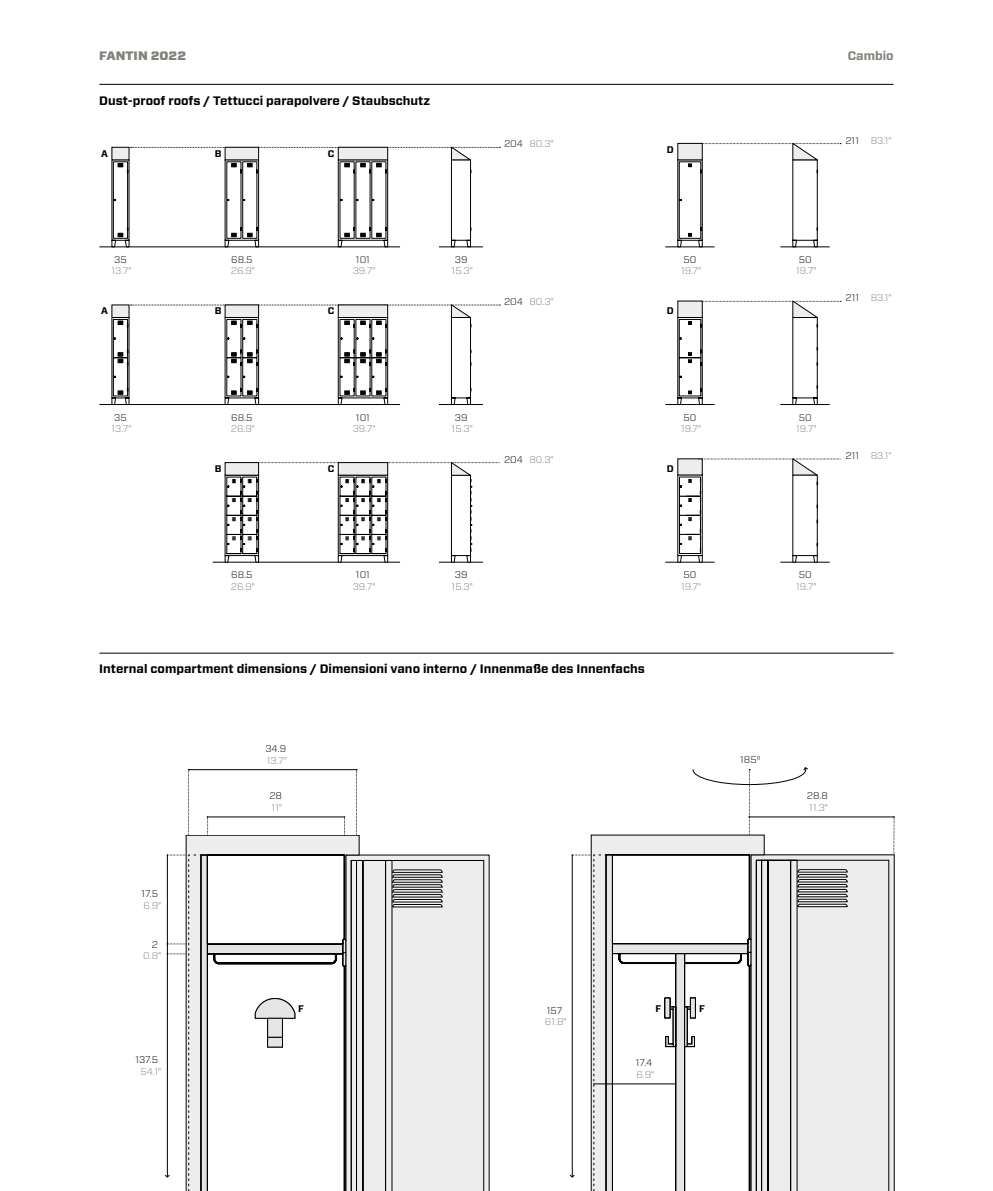
<style>
.page{position:relative;width:993px;height:1191px;background:#fff}
.page>*{position:absolute;margin:0;border:0;box-sizing:border-box;transform-origin:0 0}
.t1{font:700 12.25px "Forza";color:#000}
.t2{font:900 12.25px "Forza";color:#84817b}
.t3{font:700 12.25px "Forza";color:#84817b}
.t4{font:300 9.62px "Forza";color:#84817b}
.t5{font:300 9.62px "Forza";color:#000}
.t6{font:700 9.62px "Forza";color:#000}
.s1{color:#000}
</style>
<div class="page">
<hr style="left:100px;top:84px;width:792px;height:1px;background:#000">
<hr style="left:100px;top:652px;width:792px;height:1px;background:#000">
<svg style="left:479px;top:855px;width:10px;height:336px;background:#b8b7b7"></svg>
<svg style="left:186px;top:835px;width:173px;height:20px;background:#d9d8d8"></svg>
<svg style="left:479px;top:860px;width:4px;height:331px"></svg>
<svg style="left:201px;top:855px;width:278px;height:336px"></svg>
<svg style="left:606px;top:854px;width:12px;height:337px"></svg>
<svg style="left:255px;top:998px;width:40px;height:20px"></svg>
<div style="left:267px;top:1037px;width:15px;height:10px;background:#e6e5e4"></div>
<div style="left:267px;top:1037px;width:15px;height:10px;border:1px solid #000"></div>
<div style="left:267px;top:1018px;width:15px;height:19px;background:#e6e5e4"></div>
<div style="left:267px;top:1018px;width:15px;height:19px;border:1px solid #000"></div>
<svg style="left:207px;top:817px;width:1px;height:28px"></svg>
<svg style="left:344px;top:816px;width:1px;height:29px"></svg>
<hr style="left:207px;top:816px;width:137px;height:1px;background:#000">
<svg style="left:188px;top:769px;width:1px;height:76px"></svg>
<svg style="left:356px;top:769px;width:1px;height:76px"></svg>
<hr style="left:189px;top:769px;width:167px;height:1px;background:#000">
<hr style="left:594px;top:1083px;width:81px;height:1px;background:#000">
<svg style="left:618px;top:767px;width:276px;height:424px"></svg>
<svg style="left:165px;top:854px;width:36px;height:337px"></svg>
<svg style="left:570px;top:854px;width:36px;height:337px"></svg>
<hr style="left:99px;top:246px;width:301px;height:1px;background:#000">
<hr style="left:665px;top:246px;width:49px;height:1px;background:#000">
<hr style="left:665px;top:404px;width:49px;height:1px;background:#000">
<hr style="left:99px;top:404px;width:301px;height:1px;background:#000">
<hr style="left:213px;top:562px;width:187px;height:1px;background:#000">
<svg style="left:677px;top:143px;width:163px;height:104px"></svg>
<div style="left:677px;top:143px;width:25px;height:17px;background:#eeeded"></div>
<div style="left:677px;top:143px;width:25px;height:17px;border:1px solid #000"></div>
<svg style="left:677px;top:301px;width:163px;height:104px"></svg>
<hr style="left:439px;top:562px;width:44px;height:1px;background:#000">
<svg style="left:225px;top:462px;width:275px;height:100px"></svg>
<svg style="left:112px;top:147px;width:388px;height:100px"></svg>
<svg style="left:112px;top:304px;width:388px;height:101px"></svg>
<hr style="left:665px;top:562px;width:49px;height:1px;background:#000">
<hr style="left:780px;top:562px;width:49px;height:1px;background:#000">
<svg style="left:677px;top:458px;width:163px;height:104px"></svg>
<p class="t2" style="left:99px;top:48px;width:88px">FANTIN 2022</p>
<p class="t3" style="left:847px;top:48px;width:47px">Cambio</p>
<p class="t1" style="left:99px;top:93px;width:332px">Dust-proof roofs / Tettucci parapolvere / Staubschutz</p>
<p class="t6" style="left:101px;top:147px;width:8px">A</p>
<p class="t6" style="left:215px;top:147px;width:8px">B</p>
<p class="t6" style="left:328px;top:147px;width:8px">C</p>
<p class="t4" style="left:504px;top:137px;width:51px"><span class="s1">204</span> 80.3"</p>
<p class="t6" style="left:666px;top:143px;width:8px">D</p>
<p class="t4" style="left:845px;top:134px;width:48px"><span class="s1">211</span> 83.1"</p>
<p class="t5" style="left:114px;top:253px;width:14px">35</p>
<p class="t4" style="left:112px;top:264px;width:21px">13.7"</p>
<p class="t5" style="left:231px;top:253px;width:23px">68.5</p>
<p class="t4" style="left:231px;top:264px;width:26px">26.9"</p>
<p class="t5" style="left:356px;top:253px;width:16px">101</p>
<p class="t4" style="left:352px;top:264px;width:24px">39.7"</p>
<p class="t5" style="left:454px;top:253px;width:14px">39</p>
<p class="t4" style="left:451px;top:264px;width:23px">15.3"</p>
<p class="t5" style="left:683px;top:253px;width:14px">50</p>
<p class="t4" style="left:680px;top:264px;width:22px">19.7"</p>
<p class="t5" style="left:798px;top:253px;width:14px">50</p>
<p class="t4" style="left:796px;top:264px;width:22px">19.7"</p>
<p class="t4" style="left:504px;top:295px;width:51px"><span class="s1">204</span> 80.3"</p>
<p class="t4" style="left:845px;top:291px;width:48px"><span class="s1">211</span> 83.1"</p>
<p class="t6" style="left:101px;top:304px;width:8px">A</p>
<p class="t6" style="left:215px;top:304px;width:8px">B</p>
<p class="t6" style="left:328px;top:304px;width:8px">C</p>
<p class="t6" style="left:666px;top:304px;width:8px">D</p>
<p class="t5" style="left:114px;top:411px;width:14px">35</p>
<p class="t4" style="left:112px;top:422px;width:21px">13.7"</p>
<p class="t5" style="left:231px;top:411px;width:23px">68.5</p>
<p class="t4" style="left:231px;top:422px;width:26px">26.9"</p>
<p class="t6" style="left:215px;top:462px;width:8px">B</p>
<p class="t6" style="left:328px;top:462px;width:8px">C</p>
<p class="t5" style="left:356px;top:411px;width:16px">101</p>
<p class="t4" style="left:352px;top:422px;width:24px">39.7"</p>
<p class="t5" style="left:454px;top:411px;width:14px">39</p>
<p class="t4" style="left:451px;top:422px;width:23px">15.3"</p>
<p class="t4" style="left:504px;top:453px;width:51px"><span class="s1">204</span> 80.3"</p>
<p class="t5" style="left:683px;top:411px;width:14px">50</p>
<p class="t4" style="left:680px;top:422px;width:22px">19.7"</p>
<p class="t6" style="left:666px;top:462px;width:8px">D</p>
<p class="t5" style="left:798px;top:411px;width:14px">50</p>
<p class="t4" style="left:796px;top:422px;width:22px">19.7"</p>
<p class="t4" style="left:845px;top:449px;width:48px"><span class="s1">211</span> 83.1"</p>
<p class="t5" style="left:231px;top:568px;width:23px">68.5</p>
<p class="t4" style="left:231px;top:579px;width:26px">26.9"</p>
<p class="t5" style="left:356px;top:568px;width:16px">101</p>
<p class="t4" style="left:352px;top:579px;width:24px">39.7"</p>
<p class="t5" style="left:454px;top:568px;width:14px">39</p>
<p class="t4" style="left:451px;top:579px;width:23px">15.3"</p>
<p class="t1" style="left:99px;top:660px;width:547px">Internal compartment dimensions / Dimensioni vano interno / Innenmaße des Innenfachs</p>
<p class="t5" style="left:265px;top:742px;width:22px">34.9</p>
<p class="t4" style="left:267px;top:753px;width:21px">13.7"</p>
<p class="t5" style="left:141px;top:887px;width:18px">17.5</p>
<p class="t4" style="left:143px;top:898px;width:19px">6.9"</p>
<p class="t5" style="left:152px;top:938px;width:8px">2</p>
<p class="t4" style="left:143px;top:949px;width:19px">0.8"</p>
<p class="t5" style="left:269px;top:789px;width:14px">28</p>
<p class="t4" style="left:271px;top:801px;width:12px">11"</p>
<p class="t5" style="left:683px;top:568px;width:14px">50</p>
<p class="t4" style="left:680px;top:579px;width:22px">19.7"</p>
<p class="t5" style="left:135px;top:1053px;width:24px">137.5</p>
<p class="t4" style="left:140px;top:1064px;width:22px">54.1"</p>
<p class="t6" style="left:298px;top:1002px;width:7px">F</p>
<p class="t6" style="left:655px;top:1002px;width:7px">F</p>
<p class="t6" style="left:699px;top:1002px;width:7px">F</p>
<p class="t5" style="left:546px;top:1003px;width:17px">157</p>
<p class="t4" style="left:544px;top:1015px;width:23px">61.8"</p>
<p class="t5" style="left:635px;top:1056px;width:18px">17.4</p>
<p class="t4" style="left:636px;top:1067px;width:19px">6.9"</p>
<p class="t5" style="left:740px;top:753px;width:22px">185°</p>
<p class="t5" style="left:798px;top:568px;width:14px">50</p>
<p class="t4" style="left:796px;top:579px;width:22px">19.7"</p>
<p class="t5" style="left:806px;top:789px;width:23px">28.8</p>
<p class="t4" style="left:809px;top:801px;width:20px">11.3"</p>
</div>
